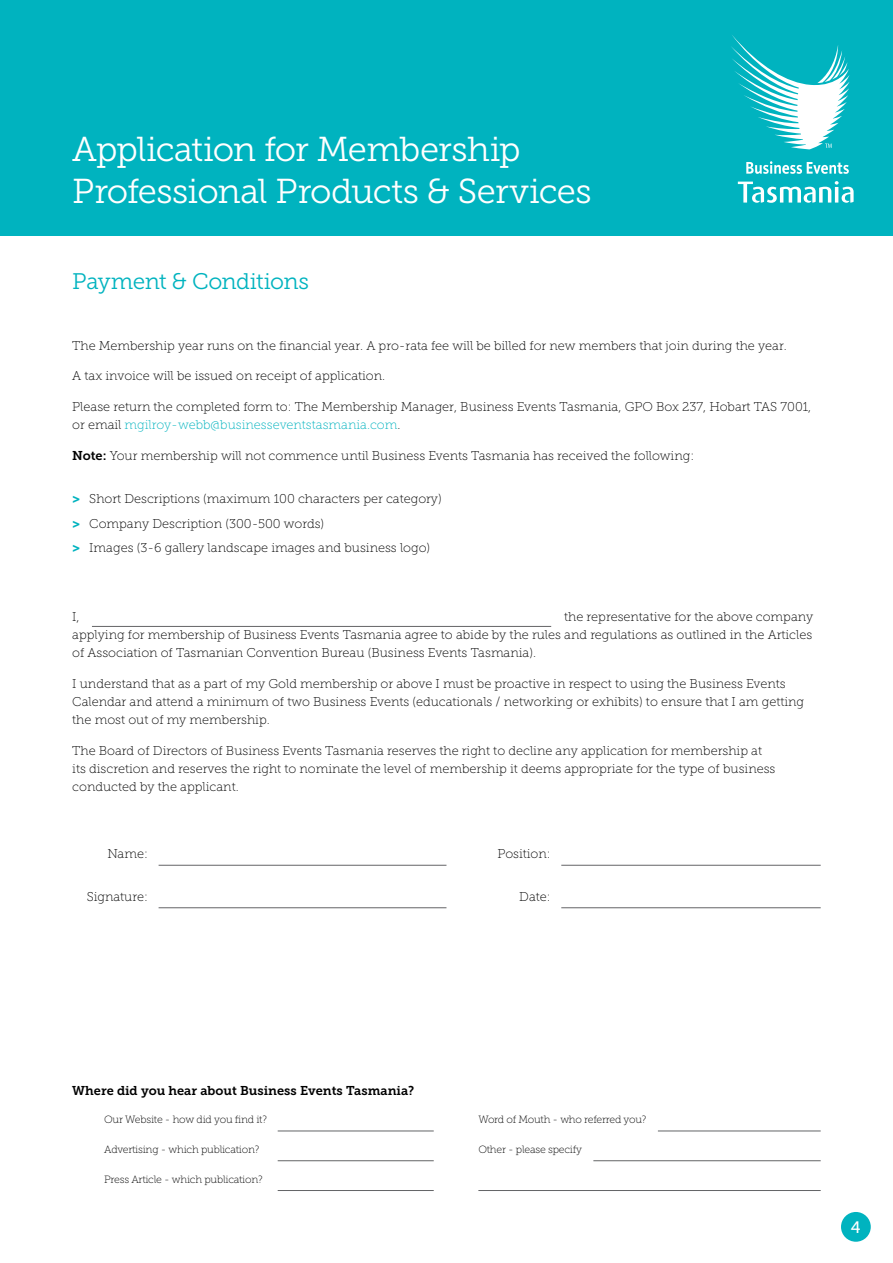
<style>
.page{position:relative;width:893px;height:1263px;background:#fff}
.page>*{position:absolute;margin:0;border:0;box-sizing:border-box;transform-origin:0 0}
.t1{font:34.5px/41.4px "Museo Slab 300";letter-spacing:-.025em;color:#fff}
.t2{font:22.5px "Museo Slab 300";letter-spacing:-.025em;color:#00b3bf}
.t3{font:16.5px "Museo Slab 500";color:#fff}
.t4{font:12.75px/18px "Museo Slab 100";color:#000}
.t5{font:12.75px "Museo Slab 700";color:#000}
.t6{font:10.5px "Museo Slab 100";letter-spacing:-.02em;color:#000}
.s1{color:#00b3bf}
.s2{font-family:"Museo Slab 700"}
.s3{font-family:"Museo Slab 900";color:#00b3bf}
</style>
<div class="page">
<div style="left:841px;top:1212px;width:30px;height:30px;background:#00b3bf;border-radius:50%"></div>
<div style="left:0;top:0;width:893px;height:236px;background:#00b3bf"></div>
<svg style="left:731px;top:35px;width:123px;height:168px"></svg>
<hr style="left:92px;top:626px;width:459px;height:1px;background:#636466">
<hr style="left:159px;top:865px;width:287px;height:1px;background:#636466">
<hr style="left:159px;top:907px;width:287px;height:1px;background:#636466">
<hr style="left:561px;top:865px;width:260px;height:1px;background:#636466">
<hr style="left:561px;top:907px;width:260px;height:1px;background:#636466">
<hr style="left:278px;top:1131px;width:156px;height:1px;background:#636466">
<hr style="left:658px;top:1131px;width:163px;height:1px;background:#636466">
<hr style="left:593px;top:1160px;width:228px;height:1px;background:#636466">
<hr style="left:278px;top:1160px;width:156px;height:1px;background:#636466">
<hr style="left:278px;top:1190px;width:156px;height:1px;background:#636466">
<hr style="left:478px;top:1190px;width:343px;height:1px;background:#636466">
<h1 class="t1" style="left:72px;top:129px;width:521px">Application for Membership<br>Professional Products &amp; Services</h1>
<h2 class="t2" style="left:72px;top:269px;width:238px">Payment &amp; Conditions</h2>
<p class="t4" style="left:72px;top:336px;width:716px">The Membership year runs on the financial year. A pro-rata fee will be billed for new members that join during the year.</p>
<p class="t4" style="left:72px;top:367px;width:314px">A tax invoice will be issued on receipt of application.</p>
<p class="t4" style="left:72px;top:398px;width:741px">Please return the completed form to: The Membership Manager, Business Events Tasmania, GPO Box 237, Hobart TAS 7001, or email <span class="s1">mgilroy-webb@businesseventstasmania.com</span>.</p>
<p class="t4" style="left:72px;top:447px;width:623px"><span class="s2">Note:</span> Your membership will not commence until Business Events Tasmania has received the following:</p>
<p class="t4" style="left:72px;top:487px;width:371px;line-height:24.5px"><span class="s3">&gt;</span> Short Descriptions (maximum 100 characters per category) <span class="s3">&gt;</span> Company Description (300-500 words)<br><span class="s3">&gt;</span> Images (3-6 gallery landscape images and business logo)</p>
<p class="t4" style="left:72px;top:608px;width:742px;text-align:justify;text-indent:492px">the representative for the above company applying for membership of Business Events Tasmania agree to abide by the rules and regulations as outlined in the Articles of Association of Tasmanian Convention Bureau (Business Events Tasmania).</p>
<p class="t4" style="left:72px;top:675px;width:733px">I understand that as a part of my Gold membership or above I must be proactive in respect to using the Business Events<br>Calendar and attend a minimum of two Business Events (educationals / networking or exhibits) to ensure that I am getting the most out of my membership.</p>
<p class="t4" style="left:72px;top:742px;width:705px">The Board of Directors of Business Events Tasmania reserves the right to decline any application for membership at its discretion and reserves the right to nominate the level of membership it deems appropriate for the type of business conducted by the applicant.</p>
<p class="t4" style="left:72px;top:608px;width:9px">I,</p>
<p class="t4" style="left:107px;top:845px;width:42px">Name:</p>
<p class="t4" style="left:87px;top:887px;width:63px">Signature:</p>
<p class="t4" style="left:497px;top:845px;width:55px">Position:</p>
<p class="t4" style="left:519px;top:887px;width:33px">Date:</p>
<p class="t5" style="left:72px;top:1083px;width:344px">Where did you hear about Business Events Tasmania?</p>
<p class="t6" style="left:104px;top:1114px;width:164px">Our Website - how did you find it?</p>
<p class="t6" style="left:478px;top:1114px;width:170px">Word of Mouth - who referred you?</p>
<p class="t6" style="left:104px;top:1143px;width:157px">Advertising - which publication?</p>
<p class="t6" style="left:478px;top:1143px;width:105px">Other - please specify</p>
<p class="t6" style="left:104px;top:1173px;width:160px">Press Article - which publication?</p>
<p class="t3" style="left:851px;top:1218px;width:11px">4</p>
</div>
